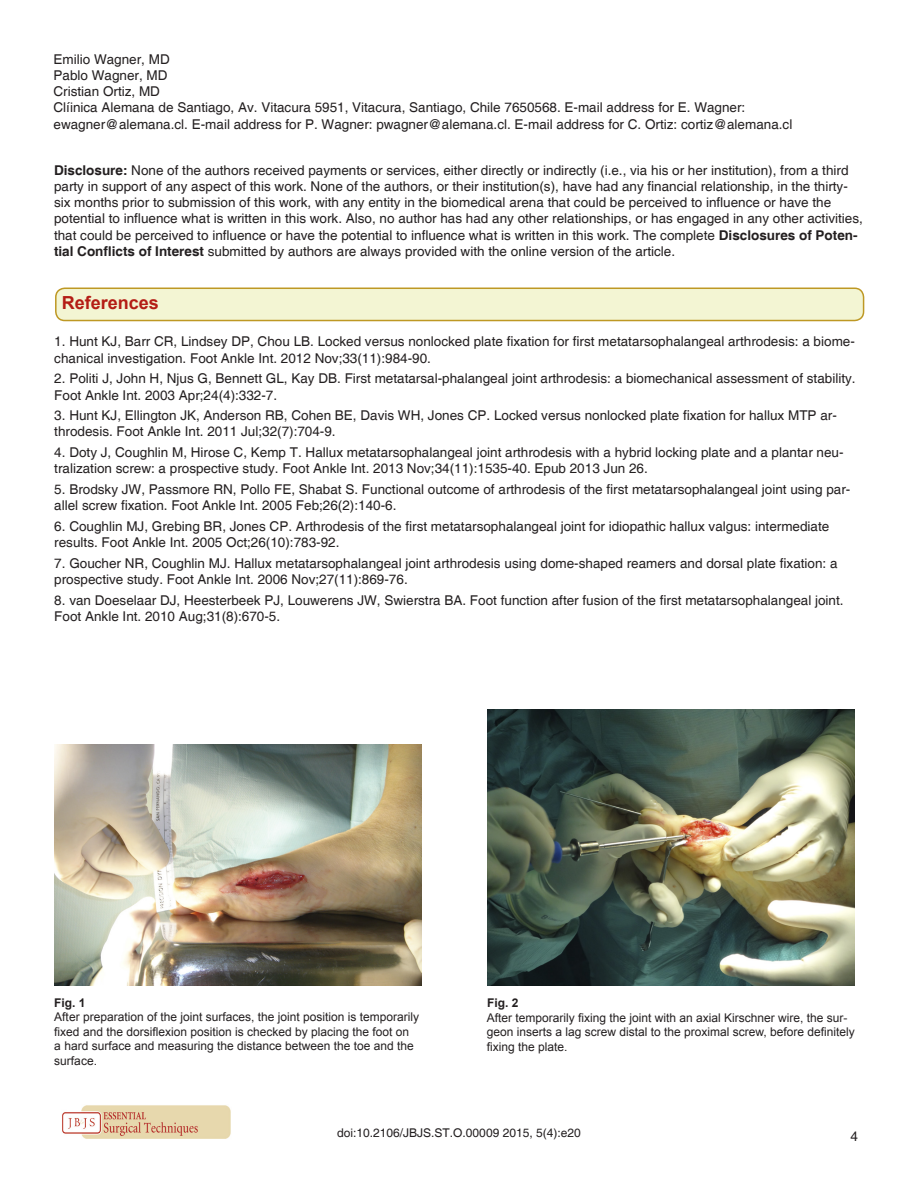
<style>
.page{position:relative;width:918px;height:1188px;background:#fff}
.page>*{position:absolute;margin:0;border:0;box-sizing:border-box;transform-origin:0 0}
.References_Heading{font:700 18px "Arial";color:#b41d15}
.Refs{font:13.5px/16.2px "Helvetica";color:#231f20}
.Disclosure_Blurb{font:13.5px/16.2px "Helvetica";color:#231f20}
.Authors_Affiliations{font:13.5px/16.2px "Helvetica";color:#231f20}
.Figure_Legend{font:12px/14.4px "Arial";color:#231f20}
.t1{font:12px "Helvetica";color:#231f20}
.Figure_Label{font:700 12px "Arial";color:#231f20}
.s1{font-weight:700}
</style>
<div class="page">
<img style="left:62px;top:1105px;width:169px;height:34px">
<div style="left:56px;top:288px;width:808px;height:33px;background:#f3f5d3;border-radius:9px"></div>
<div style="left:55px;top:288px;width:809px;height:33px;border:2px solid #be9824;border-radius:9px"></div>
<img style="left:54px;top:745px;width:368px;height:241px">
<img style="left:487px;top:710px;width:367px;height:276px">
<p class="Authors_Affiliations" style="left:54px;top:51px;width:118px">Emilio Wagner, MD</p>
<p class="Authors_Affiliations" style="left:54px;top:68px;width:116px">Pablo Wagner, MD</p>
<p class="Authors_Affiliations" style="left:54px;top:84px;width:108px">Cristian Ortiz, MD</p>
<p class="Authors_Affiliations" style="left:54px;top:100px;width:740px">Clíinica Alemana de Santiago, Av. Vitacura 5951, Vitacura, Santiago, Chile 7650568. E-mail address for E. Wagner: ewagner@alemana.cl. E-mail address for P. Wagner: pwagner@alemana.cl. E-mail address for C. Ortiz: cortiz@alemana.cl</p>
<p class="Disclosure_Blurb" style="left:54px;top:162px;width:810px"><span class="s1">Disclosure:</span> None of the authors received payments or services, either directly or indirectly (i.e., via his or her institution), from a third party in support of any aspect of this work. None of the authors, or their institution(s), have had any financial relationship, in the thirty&shy;six months prior to submission of this work, with any entity in the biomedical arena that could be perceived to influence or have the potential to influence what is written in this work. Also, no author has had any other relationships, or has engaged in any other activities, that could be perceived to influence or have the potential to influence what is written in this work. The complete <span class="s1">Disclosures of Poten&shy;tial Conflicts of Interest</span> submitted by authors are always provided with the online version of the article.</p>
<p class="References_Heading" style="left:62px;top:291px;width:99px">References</p>
<p class="Refs" style="left:54px;top:334px;width:802px">1. Hunt KJ, Barr CR, Lindsey DP, Chou LB. Locked versus nonlocked plate fixation for first metatarsophalangeal arthrodesis: a biome&shy;chanical investigation. Foot Ankle Int. 2012 Nov;33(11):984-90.</p>
<p class="Refs" style="left:54px;top:371px;width:803px">2. Politi J, John H, Njus G, Bennett GL, Kay DB. First metatarsal-phalangeal joint arthrodesis: a biomechanical assessment of stability.<br>Foot Ankle Int. 2003 Apr;24(4):332-7.</p>
<p class="Refs" style="left:54px;top:408px;width:784px">3. Hunt KJ, Ellington JK, Anderson RB, Cohen BE, Davis WH, Jones CP. Locked versus nonlocked plate fixation for hallux MTP ar&shy;throdesis. Foot Ankle Int. 2011 Jul;32(7):704-9.</p>
<p class="Refs" style="left:54px;top:445px;width:791px">4. Doty J, Coughlin M, Hirose C, Kemp T. Hallux metatarsophalangeal joint arthrodesis with a hybrid locking plate and a plantar neu&shy;tralization screw: a prospective study. Foot Ankle Int. 2013 Nov;34(11):1535-40. Epub 2013 Jun 26.</p>
<p class="Refs" style="left:54px;top:482px;width:798px">5. Brodsky JW, Passmore RN, Pollo FE, Shabat S. Functional outcome of arthrodesis of the first metatarsophalangeal joint using par&shy;allel screw fixation. Foot Ankle Int. 2005 Feb;26(2):140-6.</p>
<p class="Refs" style="left:54px;top:519px;width:777px">6. Coughlin MJ, Grebing BR, Jones CP. Arthrodesis of the first metatarsophalangeal joint for idiopathic hallux valgus: intermediate results. Foot Ankle Int. 2005 Oct;26(10):783-92.</p>
<p class="Refs" style="left:54px;top:556px;width:785px">7. Goucher NR, Coughlin MJ. Hallux metatarsophalangeal joint arthrodesis using dome-shaped reamers and dorsal plate fixation: a prospective study. Foot Ankle Int. 2006 Nov;27(11):869-76.</p>
<p class="Refs" style="left:54px;top:592px;width:791px">8. van Doeselaar DJ, Heesterbeek PJ, Louwerens JW, Swierstra BA. Foot function after fusion of the first metatarsophalangeal joint.<br>Foot Ankle Int. 2010 Aug;31(8):670-5.</p>
<p class="Figure_Label" style="left:54px;top:995px;width:33px">Fig. 1</p>
<p class="Figure_Legend" style="left:54px;top:1010px;width:366px">After preparation of the joint surfaces, the joint position is temporarily fixed and the dorsiflexion position is checked by placing the foot on<br>a hard surface and measuring the distance between the toe and the surface.</p>
<p class="Figure_Label" style="left:487px;top:995px;width:33px">Fig. 2</p>
<p class="Figure_Legend" style="left:487px;top:1011px;width:370px">After temporarily fixing the joint with an axial Kirschner wire, the sur&shy;geon inserts a lag screw distal to the proximal screw, before definitely fixing the plate.</p>
<p class="t1" style="left:337px;top:1126px;width:245px">doi:10.2106/JBJS.ST.O.00009 2015, 5(4):e20</p>
<p class="Disclosure_Blurb" style="left:850px;top:1128px;width:9px">4</p>
</div>
